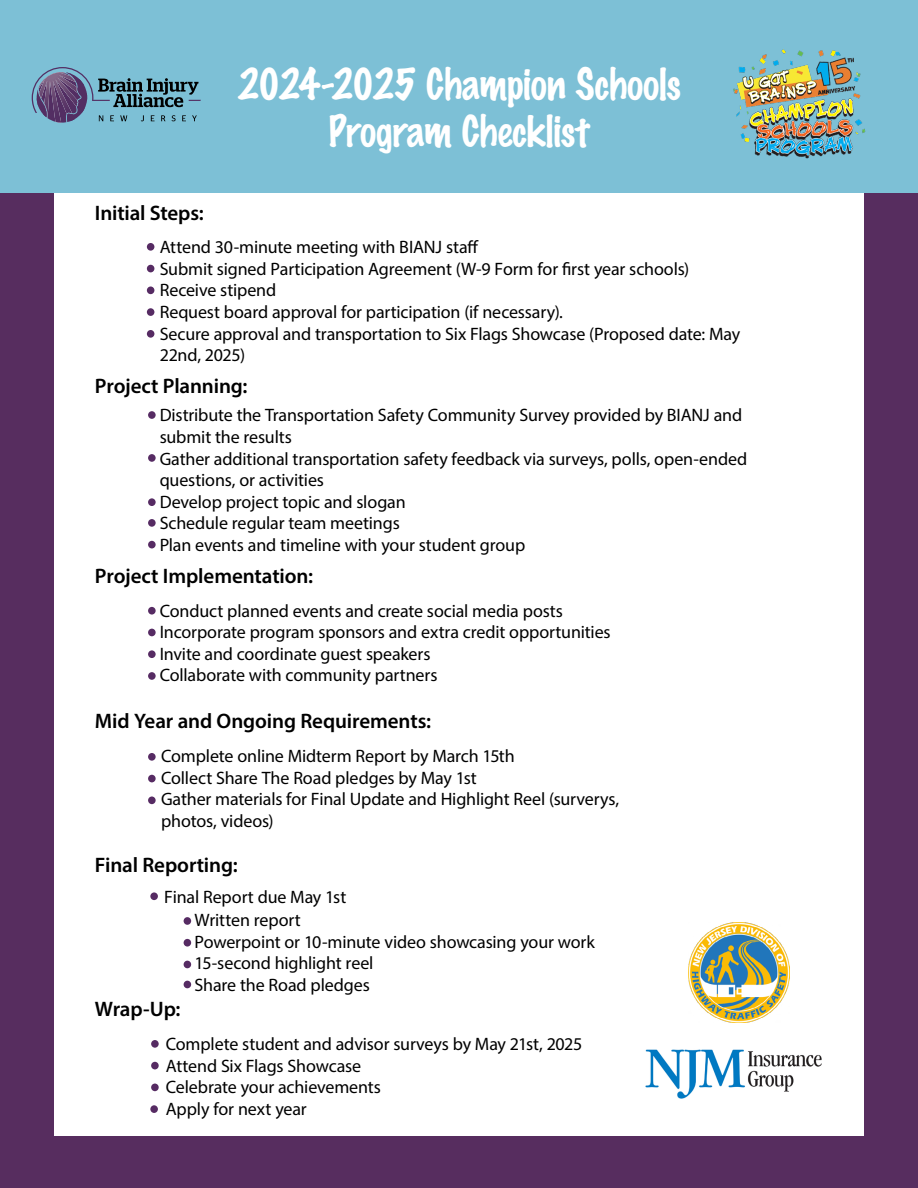
<style>
.page{position:relative;width:918px;height:1188px;background:#572d5f}
.page>*{position:absolute;margin:0;border:0;box-sizing:border-box;transform-origin:0 0}
.t1{font:100 39px/46.8px "Marker Felt";letter-spacing:-.005em;color:#fff;text-align:center}
.t2{font:600 21px "Myriad Pro";letter-spacing:-.005em;color:#000}
.t3{font:18px/21.6px "Myriad Pro";letter-spacing:-.01em;color:#000}
</style>
<div class="page">
<div style="left:55px;top:55px;width:809px;height:1080px;background:#fff"></div>
<div style="left:0;top:0;width:918px;height:192px;background:#7dc0d6"></div>
<img style="left:733px;top:49px;width:133px;height:110px">
<svg style="left:32px;top:67px;width:169px;height:56px"></svg>
<img style="left:645px;top:1049px;width:177px;height:50px">
<img style="left:689px;top:922px;width:100px;height:101px">
<div style="left:147px;top:243px;width:7px;height:8px;background:#562b63;border-radius:50%"></div>
<div style="left:147px;top:265px;width:7px;height:7px;background:#562b63;border-radius:50%"></div>
<div style="left:147px;top:287px;width:7px;height:7px;background:#562b63;border-radius:50%"></div>
<div style="left:147px;top:308px;width:7px;height:8px;background:#562b63;border-radius:50%"></div>
<div style="left:147px;top:330px;width:7px;height:8px;background:#562b63;border-radius:50%"></div>
<div style="left:148px;top:454px;width:8px;height:8px;background:#562b63;border-radius:50%"></div>
<div style="left:148px;top:411px;width:8px;height:8px;background:#562b63;border-radius:50%"></div>
<div style="left:148px;top:498px;width:8px;height:8px;background:#562b63;border-radius:50%"></div>
<div style="left:148px;top:519px;width:8px;height:8px;background:#562b63;border-radius:50%"></div>
<div style="left:148px;top:541px;width:8px;height:7px;background:#562b63;border-radius:50%"></div>
<div style="left:148px;top:607px;width:8px;height:8px;background:#562b63;border-radius:50%"></div>
<div style="left:148px;top:650px;width:8px;height:8px;background:#562b63;border-radius:50%"></div>
<div style="left:148px;top:629px;width:8px;height:7px;background:#562b63;border-radius:50%"></div>
<div style="left:148px;top:672px;width:8px;height:8px;background:#562b63;border-radius:50%"></div>
<div style="left:148px;top:753px;width:8px;height:8px;background:#562b63;border-radius:50%"></div>
<div style="left:148px;top:797px;width:8px;height:7px;background:#562b63;border-radius:50%"></div>
<div style="left:148px;top:775px;width:8px;height:7px;background:#562b63;border-radius:50%"></div>
<div style="left:150px;top:892px;width:8px;height:8px;background:#562b63;border-radius:50%"></div>
<div style="left:184px;top:917px;width:7px;height:8px;background:#562b63;border-radius:50%"></div>
<div style="left:184px;top:961px;width:7px;height:7px;background:#562b63;border-radius:50%"></div>
<div style="left:184px;top:981px;width:7px;height:7px;background:#562b63;border-radius:50%"></div>
<div style="left:184px;top:939px;width:7px;height:8px;background:#562b63;border-radius:50%"></div>
<div style="left:151px;top:1040px;width:8px;height:8px;background:#562b63;border-radius:50%"></div>
<div style="left:151px;top:1084px;width:8px;height:7px;background:#562b63;border-radius:50%"></div>
<div style="left:150px;top:1105px;width:8px;height:8px;background:#562b63;border-radius:50%"></div>
<div style="left:151px;top:1062px;width:8px;height:7px;background:#562b63;border-radius:50%"></div>
<p class="t2" style="left:95px;top:200px;width:110px">Initial Steps:</p>
<h1 class="t1" style="left:237px;top:60px;width:445px">2024-2025 Champion Schools<br>Program Checklist</h1>
<p class="t3" style="left:160px;top:236px;width:582px">Attend 30-minute meeting with BIANJ staff<br>Submit signed Participation Agreement (W-9 Form for first year schools)<br>Receive stipend<br>Request board approval for participation (if necessary).<br>Secure approval and transportation to Six Flags Showcase (Proposed date: May 22nd, 2025)</p>
<p class="t2" style="left:95px;top:373px;width:154px">Project Planning:</p>
<p class="t3" style="left:160px;top:404px;width:589px">Distribute the Transportation Safety Community Survey provided by BIANJ and submit the results<br>Gather additional transportation safety feedback via surveys, polls, open-ended questions, or activities<br>Develop project topic and slogan<br>Schedule regular team meetings<br>Plan events and timeline with your student group</p>
<p class="t2" style="left:95px;top:563px;width:220px">Project Implementation:</p>
<p class="t3" style="left:160px;top:600px;width:452px">Conduct planned events and create social media posts Incorporate program sponsors and extra credit opportunities Invite and coordinate guest speakers<br>Collaborate with community partners</p>
<p class="t2" style="left:95px;top:707px;width:338px">Mid Year and Ongoing Requirements:</p>
<p class="t3" style="left:161px;top:745px;width:460px">Complete online Midterm Report by March 15th<br>Collect Share The Road pledges by May 1st<br>Gather materials for Final Update and Highlight Reel (surverys, photos, videos)</p>
<p class="t2" style="left:95px;top:852px;width:144px">Final Reporting:</p>
<p class="t3" style="left:164px;top:885px;width:184px">Final Report due May 1st</p>
<p class="t2" style="left:95px;top:996px;width:87px">Wrap-Up:</p>
<p class="t3" style="left:195px;top:909px;width:402px">Written report<br>Powerpoint or 10-minute video showcasing your work<br>15-second highlight reel<br>Share the Road pledges</p>
<p class="t3" style="left:166px;top:1033px;width:418px">Complete student and advisor surveys by May 21st, 2025<br>Attend Six Flags Showcase<br>Celebrate your achievements<br>Apply for next year</p>
</div>
